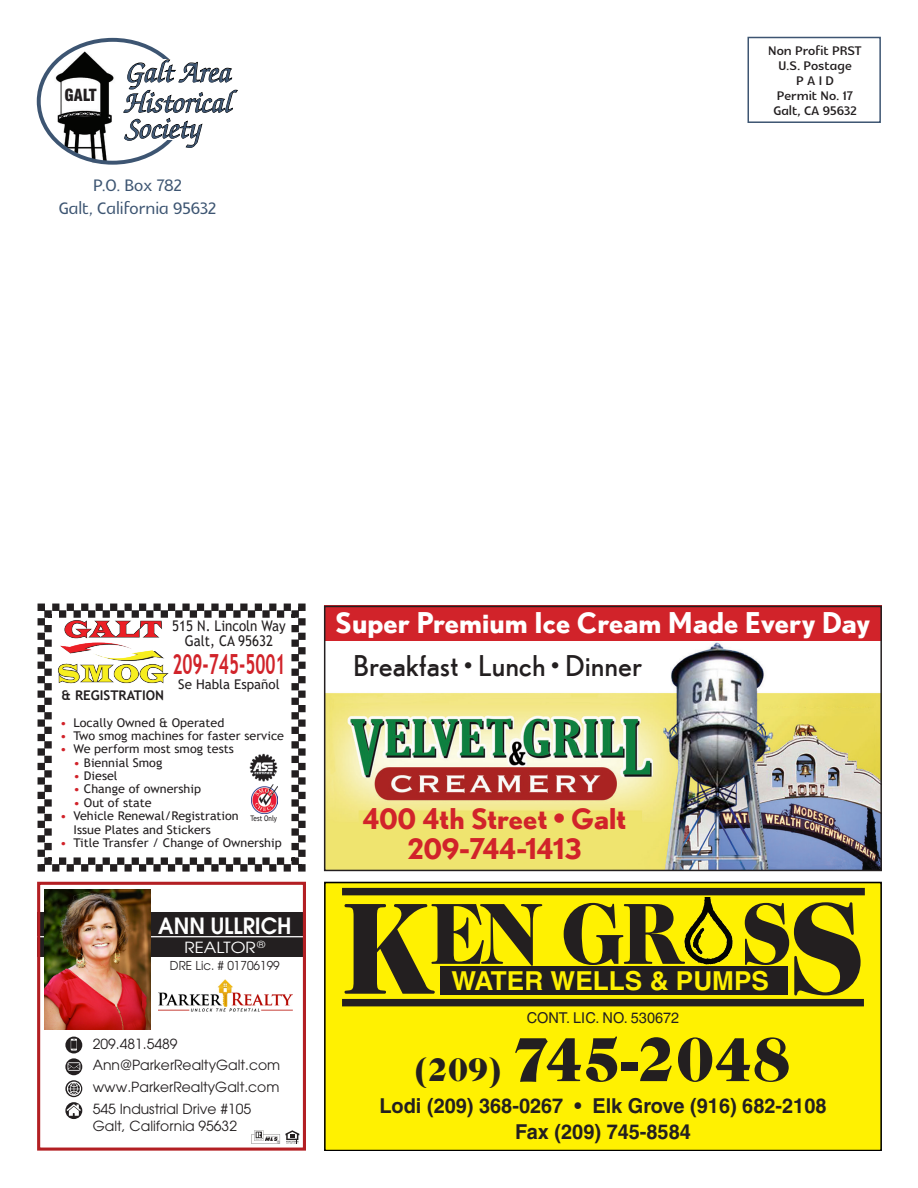
<style>
.page{position:relative;width:918px;height:1188px;background:#fff}
.page>*{position:absolute;margin:0;border:0;box-sizing:border-box;transform-origin:0 0}
.t1{font:900 89.55px "Caslon Two Twe Four Md ITC";color:#231f20;scale:.92 1}
.t2{font:900 64.95px "Caslon Two Twe Four Md ITC";color:#231f20}
.t3{font:italic 500 30.3px/30.3px "Zapf Chancery";color:#3d5572}
.t4{font:700 28.5px "Nobel";color:#fff}
.t5{font:700 28.5px "Nobel";color:#d1232a}
.t6{font:28.5px "Nobel";color:#231f20}
.t7{font:700 27.75px "Trebuchet MS";color:#d1232a;scale:.62 1}
.t8{font:700 condensed 26.1px "Helvetica";color:#fff101;scale:1.22 1}
.t9{font:24px "Glametrix";color:#3d5572}
.t10{font:600 22.2px "Avant Garde";color:#fff;scale:.94 1}
.t11{font:700 20.55px/26.1px "Helvetica";color:#231f20;text-align:center}
.t12{font:700 18px "Glametrix";color:#231f20}
.t13{font:900 condensed 16.35px "Swiss 721 BT";color:#231f20}
.t14{font:15.3px "Avant Garde";color:#fff;scale:1.11 1}
.t15{font:15px "Helvetica";color:#231f20}
.t16{font:14.7px/14.9px "Trebuchet MS";color:#231f20;text-align:center;scale:.91 1}
.t17{font:13.95px/21.6px "Avant Garde";color:#231f20}
.t18{font:13.35px "Trebuchet MS";color:#231f20}
.t19{font:700 13.35px "Trebuchet MS";color:#231f20}
.t20{font:12.3px "Avant Garde";color:#231f20}
.t21{font:12px/13.4px "Trebuchet MS";color:#231f20;scale:1.04 1}
.t22{font:7.65px "Trebuchet MS";color:#231f20;scale:.84 1}
.s1{color:#d1232a}
.s2{font-size:134.4px}
.s3{font-size:34.05px}
</style>
<div class="page">
<svg style="left:38px;top:604px;width:267px;height:267px"></svg>
<svg style="left:41px;top:607px;width:262px;height:262px"></svg>
<img style="left:251px;top:785px;width:26px;height:28px">
<img style="left:249px;top:752px;width:30px;height:31px">
<img style="left:57px;top:620px;width:111px;height:64px">
<div style="left:37px;top:913px;width:269px;height:44px;background:#231f20"></div>
<hr style="left:37px;top:936px;width:269px;height:1px;background:#fff">
<svg style="left:65px;top:1037px;width:17px;height:16px"></svg>
<svg style="left:71px;top:1039px;width:6px;height:12px"></svg>
<svg style="left:65px;top:1058px;width:17px;height:17px"></svg>
<svg style="left:68px;top:1062px;width:12px;height:9px"></svg>
<svg style="left:65px;top:1102px;width:17px;height:17px"></svg>
<svg style="left:67px;top:1104px;width:14px;height:12px"></svg>
<svg style="left:65px;top:1080px;width:17px;height:17px"></svg>
<svg style="left:67px;top:1082px;width:14px;height:14px"></svg>
<img style="left:158px;top:979px;width:134px;height:33px">
<div style="left:37px;top:882px;width:269px;height:269px;border:3px solid #b31f23"></div>
<img style="left:45px;top:889px;width:105px;height:140px">
<svg style="left:251px;top:1130px;width:48px;height:14px"></svg>
<div style="left:325px;top:883px;width:556px;height:268px;background:#fff101"></div>
<div style="left:324px;top:882px;width:558px;height:269px;border:2px solid #000"></div>
<div style="left:342px;top:888px;width:523px;height:7px;background:#231f20"></div>
<div style="left:342px;top:999px;width:522px;height:7px;background:#231f20"></div>
<div style="left:440px;top:967px;width:347px;height:28px;background:#231f20"></div>
<img style="left:685px;top:897px;width:48px;height:68px">
<div style="left:748px;top:37px;width:133px;height:86px;border:2px solid #3d5572"></div>
<img style="left:47px;top:49px;width:67px;height:116px">
<div style="left:37px;top:38px;width:152px;height:127px;border:4px solid #3d5572;border-radius:50%"></div>
<svg style="left:123px;top:59px;width:115px;height:89px"></svg>
<div style="left:324px;top:606px;width:558px;height:167px;background:#d1232a"></div>
<img style="left:327px;top:641px;width:552px;height:227px">
<div style="left:324px;top:606px;width:558px;height:265px;border:2px solid #231f20"></div>
<p class="t13" style="left:64px;top:85px;width:34px">GALT</p>
<p class="t3" style="left:123px;top:59px;width:108px">Galt Area<br>Historical</p>
<p class="t3" style="left:123px;top:115px;width:77px">Society</p>
<p class="t9" style="left:93px;top:174px;width:90px">P.O. Box 782</p>
<p class="t9" style="left:59px;top:196px;width:159px">Galt, California 95632</p>
<p class="t12" style="left:768px;top:42px;width:95px">Non Profit PRST</p>
<p class="t12" style="left:778px;top:57px;width:75px">U.S. Postage</p>
<p class="t12" style="left:796px;top:72px;width:39px">P A I D</p>
<p class="t12" style="left:777px;top:87px;width:78px">Permit No. 17</p>
<p class="t12" style="left:773px;top:102px;width:85px">Galt, CA 95632</p>
<p class="t16" style="left:172px;top:619px;width:126px">515 N. Lincoln Way<br>Galt, CA 95632</p>
<p class="t7" style="left:172px;top:647px;width:184px">209-745-5001</p>
<p class="t18" style="left:178px;top:676px;width:103px">Se Habla Español</p>
<p class="t19" style="left:62px;top:687px;width:104px">&amp; REGISTRATION</p>
<p class="t21" style="left:60px;top:716px;width:159px"><span class="s1">•</span> Locally Owned &amp; Operated</p>
<p class="t21" style="left:60px;top:729px;width:217px"><span class="s1">•</span> Two smog machines for faster service</p>
<p class="t21" style="left:60px;top:742px;width:168px"><span class="s1">•</span> We perform most smog tests</p>
<p class="t21" style="left:74px;top:756px;width:87px"><span class="s1">•</span> Biennial Smog</p>
<p class="t21" style="left:74px;top:769px;width:44px"><span class="s1">•</span> Diesel</p>
<p class="t21" style="left:74px;top:782px;width:124px"><span class="s1">•</span> Change of ownership</p>
<p class="t21" style="left:74px;top:796px;width:77px"><span class="s1">•</span> Out of state</p>
<p class="t21" style="left:74px;top:809px;width:160px;text-indent:-13px"><span class="s1">•</span> Vehicle Renewal/Registration<br>Issue Plates and Stickers</p>
<p class="t21" style="left:60px;top:836px;width:215px"><span class="s1">•</span> Title Transfer / Change of Ownership</p>
<p class="t22" style="left:251px;top:814px;width:33px">Test Only</p>
<p class="t10" style="left:158px;top:911px;width:143px">ANN ULLRICH</p>
<p class="t14" style="left:184px;top:938px;width:74px">REALTOR<sup>®</sup></p>
<p class="t20" style="left:170px;top:958px;width:111px">DRE Lic. # 01706199</p>
<p class="t17" style="left:93px;top:1033px;width:189px">209.481.5489<br>Ann@ParkerRealtyGalt.com www.ParkerRealtyGalt.com<br>545 Industrial Drive #105</p>
<p class="t17" style="left:93px;top:1115px;width:146px">Galt, California 95632</p>
<p class="t4" style="left:335px;top:606px;width:537px">Super Premium Ice Cream Made Every Day</p>
<p class="t6" style="left:353px;top:650px;width:291px">Breakfast • Lunch • Dinner</p>
<p class="t5" style="left:363px;top:802px;width:265px">400 4th Street • Galt</p>
<p class="t5" style="left:407px;top:832px;width:176px">209-744-1413</p>
<p class="t1" style="left:741px;top:882px;width:135px">S<span class="s2">S</span></p>
<p class="t1" style="left:342px;top:882px;width:373px"><span class="s2">K</span>EN GR</p>
<p class="t8" style="left:451px;top:965px;width:262px">WATER WELLS &amp; PUMPS</p>
<p class="t15" style="left:527px;top:1009px;width:154px">CONT. LIC. NO. 530672</p>
<p class="t2" style="left:415px;top:1022px;width:377px"><span class="s3">(209)</span> 745-2048</p>
<p class="t11" style="left:379px;top:1092px;width:449px">Lodi (209) 368-0267 • Elk Grove (916) 682-2108<br>Fax (209) 745-8584</p>
</div>
